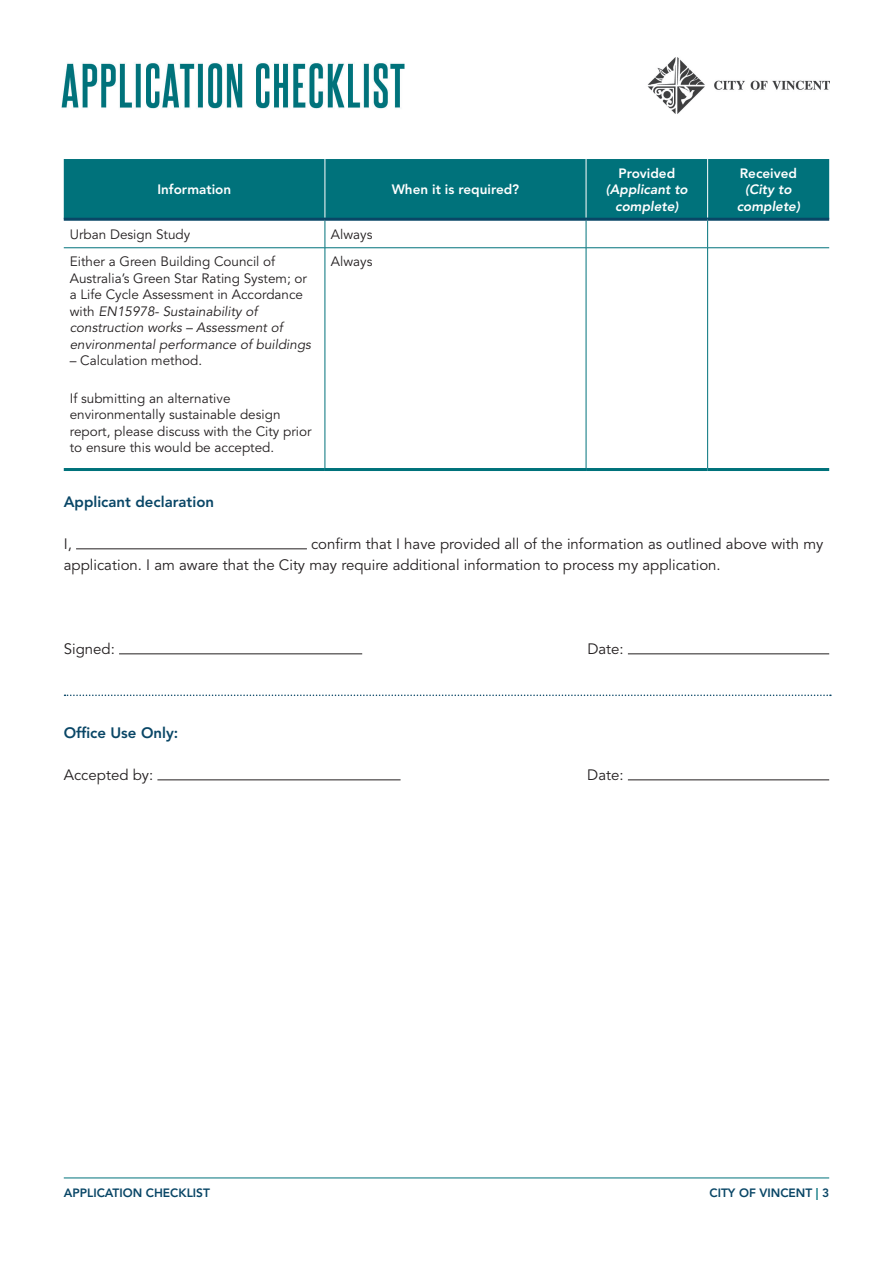
<style>
.page{position:relative;width:893px;height:1263px;background:#fff}
.page>*{position:absolute;margin:0;border:0;box-sizing:border-box;transform-origin:0 0}
.Body_copy{font:15px/21px "Avenir LT Std";color:#231f20}
.Body_copy-2{font:800 15px "Avenir LT Std";color:#094666}
.Body_copy-3{font:13.5px/16.5px "Avenir LT Std";color:#231f20}
.Body_copy-4{font:800 13.5px "Avenir LT Std";color:#fff}
.Body_copy-5{font:italic 800 13.5px/16.5px "Avenir LT Std";color:#fff;text-align:center}
.t1{font:800 12px "Avenir LT Std";color:#094666}
.s1{font-style:italic}
.s2{color:#00727b}
</style>
<div class="page">
<hr style="left:64px;top:1177px;width:765px;height:1px;background:#00727b">
<img style="left:61px;top:57px;width:768px;height:57px">
<div style="left:64px;top:159px;width:765px;height:59px;background:#00727b"></div>
<svg style="left:325px;top:221px;width:1px;height:26px"></svg>
<svg style="left:586px;top:221px;width:1px;height:26px"></svg>
<svg style="left:707px;top:221px;width:1px;height:26px"></svg>
<hr style="left:64px;top:247px;width:261px;height:1px;background:#00727b">
<hr style="left:325px;top:247px;width:261px;height:1px;background:#00727b">
<hr style="left:325px;top:248px;width:1px;height:220px;background:#00727b">
<hr style="left:586px;top:247px;width:122px;height:1px;background:#00727b">
<hr style="left:586px;top:248px;width:1px;height:220px;background:#00727b">
<hr style="left:708px;top:247px;width:121px;height:1px;background:#00727b">
<hr style="left:707px;top:248px;width:1px;height:220px;background:#00727b">
<hr style="left:325px;top:159px;width:1px;height:59px;background:#fff">
<hr style="left:586px;top:159px;width:1px;height:59px;background:#fff">
<hr style="left:707px;top:159px;width:1px;height:59px;background:#fff">
<hr style="left:64px;top:218px;width:261px;height:3px;background:#094666">
<hr style="left:325px;top:218px;width:261px;height:3px;background:#094666">
<hr style="left:586px;top:218px;width:122px;height:3px;background:#094666">
<hr style="left:708px;top:218px;width:121px;height:3px;background:#094666">
<hr style="left:64px;top:468px;width:261px;height:3px;background:#00727b">
<hr style="left:325px;top:468px;width:261px;height:3px;background:#00727b">
<hr style="left:586px;top:468px;width:122px;height:3px;background:#00727b">
<hr style="left:708px;top:468px;width:121px;height:3px;background:#00727b">
<hr style="left:76px;top:549px;width:231px;height:1px;background:#231f20">
<hr style="left:119px;top:654px;width:243px;height:1px;background:#231f20">
<hr style="left:628px;top:654px;width:201px;height:1px;background:#231f20">
<svg style="left:65px;top:694px;width:766px;height:2px"></svg>
<hr style="left:157px;top:780px;width:244px;height:1px;background:#231f20">
<hr style="left:628px;top:780px;width:201px;height:1px;background:#231f20">
<p class="Body_copy-4" style="left:157px;top:182px;width:75px">Information</p>
<p class="Body_copy-4" style="left:392px;top:182px;width:129px">When it is required?</p>
<p class="Body_copy-3" style="left:70px;top:227px;width:122px">Urban Design Study</p>
<p class="Body_copy-3" style="left:331px;top:227px;width:43px">Always</p>
<p class="Body_copy-3" style="left:70px;top:254px;width:243px">Either a Green Building Council of Australia’s Green Star Rating System; or a Life Cycle Assessment in Accordance with <span class="s1">EN15978- Sustainability of construction works – Assessment of environmental performance of buildings</span></p>
<p class="Body_copy-3" style="left:70px;top:353px;width:134px">– Calculation method.</p>
<p class="Body_copy-3" style="left:70px;top:390px;width:243px">If submitting an alternative environmentally sustainable design report, please discuss with the City prior to ensure this would be accepted.</p>
<p class="Body_copy-3" style="left:331px;top:254px;width:43px">Always</p>
<p class="Body_copy-4" style="left:618px;top:165px;width:58px">Provided</p>
<p class="Body_copy-5" style="left:606px;top:181px;width:84px">(Applicant to complete)</p>
<p class="Body_copy-4" style="left:740px;top:165px;width:59px">Received</p>
<p class="Body_copy-5" style="left:737px;top:181px;width:65px">(City to complete)</p>
<p class="Body_copy-2" style="left:64px;top:493px;width:152px">Applicant declaration</p>
<p class="Body_copy" style="left:64px;top:534px;width:10px">I,</p>
<p class="Body_copy" style="left:64px;top:534px;width:761px;text-indent:247px">confirm that I have provided all of the information as outlined above with my application. I am aware that the City may require additional information to process my application.</p>
<p class="Body_copy" style="left:64px;top:639px;width:53px">Signed:</p>
<p class="Body_copy" style="left:587px;top:639px;width:38px">Date:</p>
<p class="Body_copy-2" style="left:64px;top:724px;width:116px">Office Use Only:</p>
<p class="Body_copy" style="left:64px;top:765px;width:91px">Accepted by:</p>
<p class="Body_copy" style="left:587px;top:765px;width:38px">Date:</p>
<p class="t1" style="left:64px;top:1186px;width:148px">APPLICATION CHECKLIST</p>
<p class="t1" style="left:709px;top:1186px;width:121px">CITY OF VINCENT <span class="s2">|</span> 3</p>
</div>
